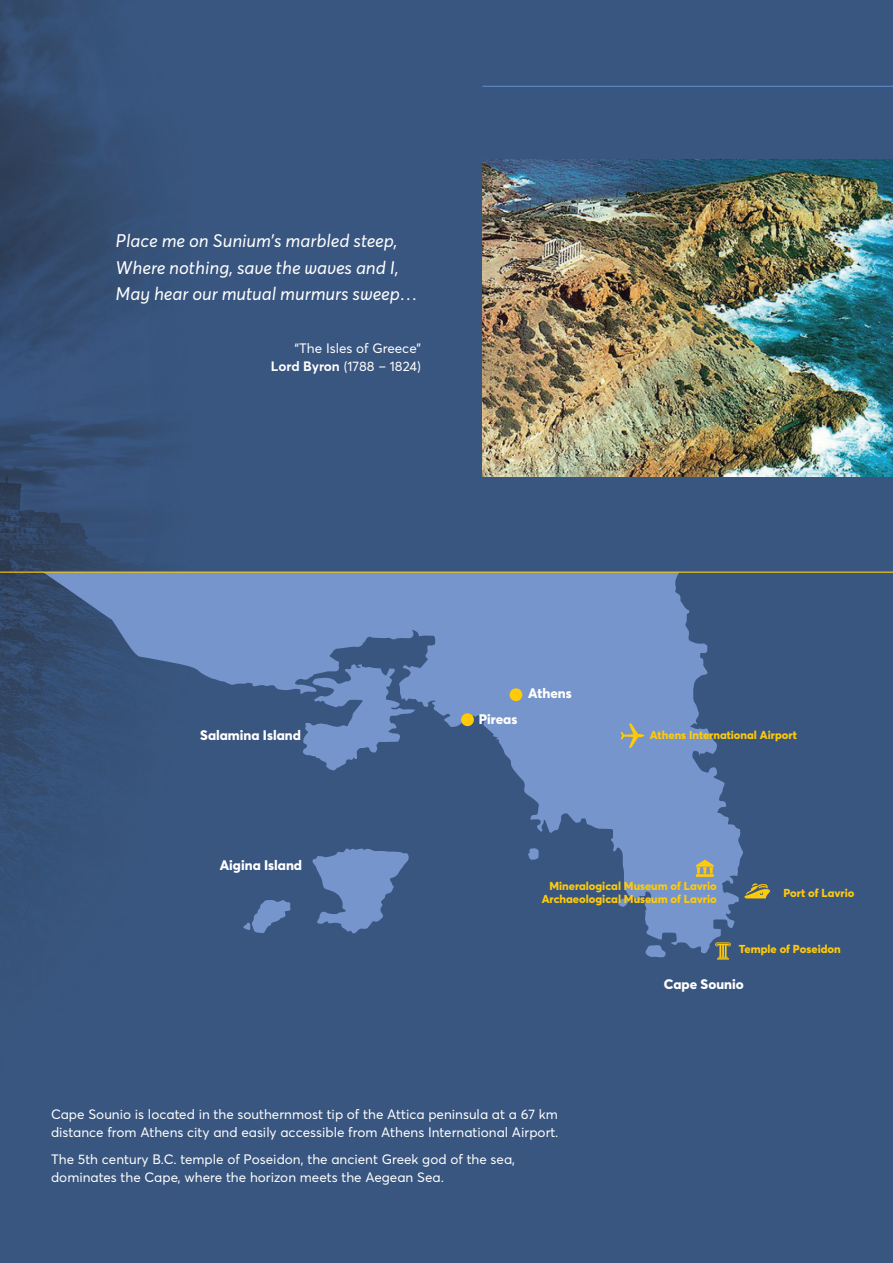
<style>
.page{position:relative;width:893px;height:1263px;background:#395680}
.page>*{position:absolute;margin:0;border:0;box-sizing:border-box;transform-origin:0 0}
.t1{font:italic 18px/26.5px "Averta Std";color:#fff}
.t2{font:800 13.65px "Averta Std";color:#fff}
.t3{font:13.5px/18px "Averta Std";color:#fff}
.t4{font:800 11.4px/13.6px "Averta Std";color:#feca0a;text-align:right}
.s1{font-weight:700}
</style>
<div class="page">
<img style="left:0;top:0;width:191px;height:915px">
<hr style="left:482px;top:86px;width:411px;height:1px;background:#5d88c6">
<img style="left:482px;top:160px;width:411px;height:316px">
<svg style="left:646px;top:953px;width:20px;height:4px"></svg>
<svg style="left:42px;top:573px;width:701px;height:380px"></svg>
<hr style="left:0;top:572px;width:893px;height:1px;background:#feca0a">
<svg style="left:620px;top:724px;width:24px;height:24px"></svg>
<svg style="left:744px;top:883px;width:26px;height:15px"></svg>
<div style="left:510px;top:688px;width:12px;height:13px;background:#feca0a;border-radius:50%"></div>
<div style="left:461px;top:713px;width:13px;height:13px;background:#feca0a;border-radius:50%"></div>
<svg style="left:715px;top:942px;width:16px;height:17px"></svg>
<svg style="left:696px;top:860px;width:18px;height:17px"></svg>
<h1 class="t1" style="left:116px;top:228px;width:304px">Place me on Sunium’s marbled steep,<br>Where nothing, save the waves and I,<br>May hear our mutual murmurs sweep…</h1>
<p class="t3" style="left:271px;top:339px;width:152px;text-align:right">“The Isles of Greece”<br><span class="s1">Lord Byron</span> (1788 – 1824)</p>
<p class="t2" style="left:200px;top:727px;width:102px">Salamina Island</p>
<p class="t2" style="left:220px;top:857px;width:84px">Aigina Island</p>
<p class="t2" style="left:479px;top:710px;width:40px">Pireas</p>
<p class="t2" style="left:528px;top:684px;width:45px">Athens</p>
<p class="t4" style="left:650px;top:727px;width:148px">Athens International Airport</p>
<p class="t4" style="left:542px;top:879px;width:177px">Mineralogical Museum of Lavrio<br>Archaeological Museum of Lavrio</p>
<p class="t4" style="left:783px;top:886px;width:73px">Port of Lavrio</p>
<p class="t4" style="left:739px;top:942px;width:103px">Temple of Poseidon</p>
<p class="t2" style="left:664px;top:976px;width:81px">Cape Sounio</p>
<p class="t3" style="left:51px;top:1105px;width:509px">Cape Sounio is located in the southernmost tip of the Attica peninsula at a 67 km distance from Athens city and easily accessible from Athens International Airport.</p>
<p class="t3" style="left:51px;top:1150px;width:466px">The 5th century B.C. temple of Poseidon, the ancient Greek god of the sea, dominates the Cape, where the horizon meets the Aegean Sea.</p>
</div>
